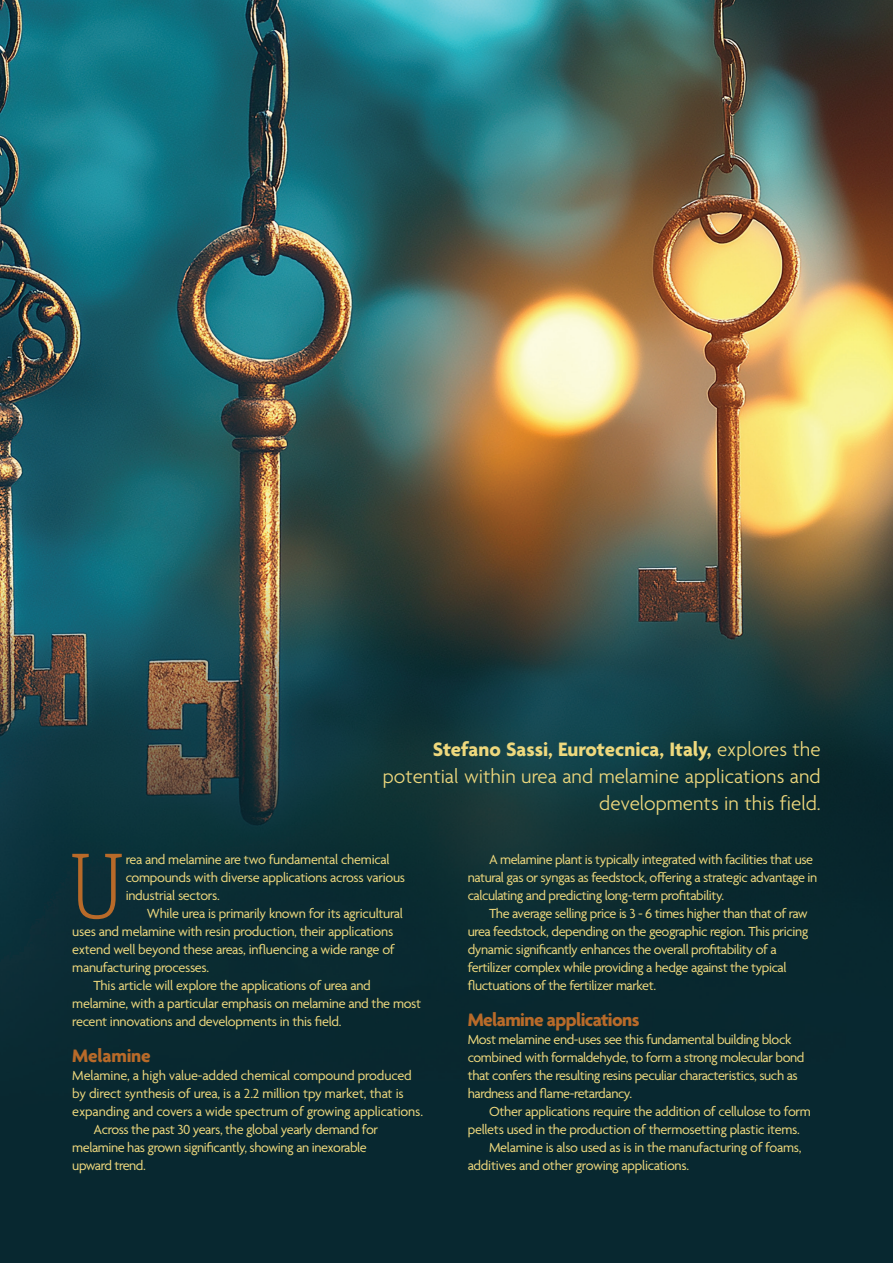
<style>
.page{position:relative;width:893px;height:1263px;background:#fff}
.page>*{position:absolute;margin:0;border:0;box-sizing:border-box;transform-origin:0 0}
.Paragraph_1___Drop_c{font:88.8px "Adelle Condensed Th";color:#b86a29}
.Underhead{font:300 21px/27px "Agenda";color:#eed87d;text-align:right}
.Subhead_1{font:700 19.5px "Agenda";letter-spacing:-.03em;color:#b86a29}
.Subhead_1-2{font:700 19.5px "Agenda";letter-spacing:-.01em;color:#b86a29}
.Body_Text{font:14.25px/18px "Agenda";letter-spacing:-.03em;color:#eed87d}
.Paragraph_1{font:14.25px/18px "Agenda";letter-spacing:-.03em;color:#eed87d}
.Paragraph_1-2{font:14.25px/18px "Agenda";letter-spacing:-.01em;color:#eed87d}
.Paragraph_1___Drop_c-2{font:14.25px/18px "Agenda";letter-spacing:-.02em;color:#eed87d}
.s1{font-weight:700}
</style>
<div class="page">
<img style="left:0;top:0;width:893px;height:1263px">
<p class="Underhead" style="left:383px;top:737px;width:439px"><span class="s1">Stefano Sassi, Eurotecnica, Italy,</span> explores the potential within urea and melamine applications and developments in this field.</p>
<p class="Paragraph_1___Drop_c" style="left:68px;top:825px;width:59px">U</p>
<p class="Paragraph_1___Drop_c-2" style="left:126px;top:851px;width:281px">rea and melamine are two fundamental chemical compounds with diverse applications across various industrial sectors.</p>
<p class="Body_Text" style="left:72px;top:905px;width:332px;text-indent:75px">While urea is primarily known for its agricultural uses and melamine with resin production, their applications extend well beyond these areas, influencing a wide range of manufacturing processes.</p>
<p class="Body_Text" style="left:72px;top:977px;width:350px;text-indent:21px">This article will explore the applications of urea and melamine, with a particular emphasis on melamine and the most recent innovations and developments in this field.</p>
<p class="Subhead_1-2" style="left:72px;top:1045px;width:80px">Melamine</p>
<p class="Paragraph_1-2" style="left:72px;top:1067px;width:352px">Melamine, a high value-added chemical compound produced by direct synthesis of urea, is a 2.2 million tpy market, that is expanding and covers a wide spectrum of growing applications.</p>
<p class="Body_Text" style="left:72px;top:1121px;width:307px;text-indent:21px">Across the past 30 years, the global yearly demand for melamine has grown significantly, showing an inexorable upward trend.</p>
<p class="Body_Text" style="left:468px;top:851px;width:351px;text-indent:21px">A melamine plant is typically integrated with facilities that use natural gas or syngas as feedstock, offering a strategic advantage in calculating and predicting long-term profitability.</p>
<p class="Body_Text" style="left:468px;top:905px;width:342px;text-indent:21px">The average selling price is 3 - 6 times higher than that of raw urea feedstock, depending on the geographic region. This pricing dynamic significantly enhances the overall profitability of a fertilizer complex while providing a hedge against the typical fluctuations of the fertilizer market.</p>
<p class="Subhead_1" style="left:468px;top:1009px;width:173px">Melamine applications</p>
<p class="Paragraph_1" style="left:468px;top:1031px;width:338px">Most melamine end-uses see this fundamental building block combined with formaldehyde, to form a strong molecular bond that confers the resulting resins peculiar characteristics, such as hardness and flame-retardancy.</p>
<p class="Body_Text" style="left:468px;top:1103px;width:345px;text-indent:21px">Other applications require the addition of cellulose to form pellets used in the production of thermosetting plastic items.</p>
<p class="Body_Text" style="left:468px;top:1139px;width:335px;text-indent:21px">Melamine is also used as is in the manufacturing of foams, additives and other growing applications.</p>
</div>
